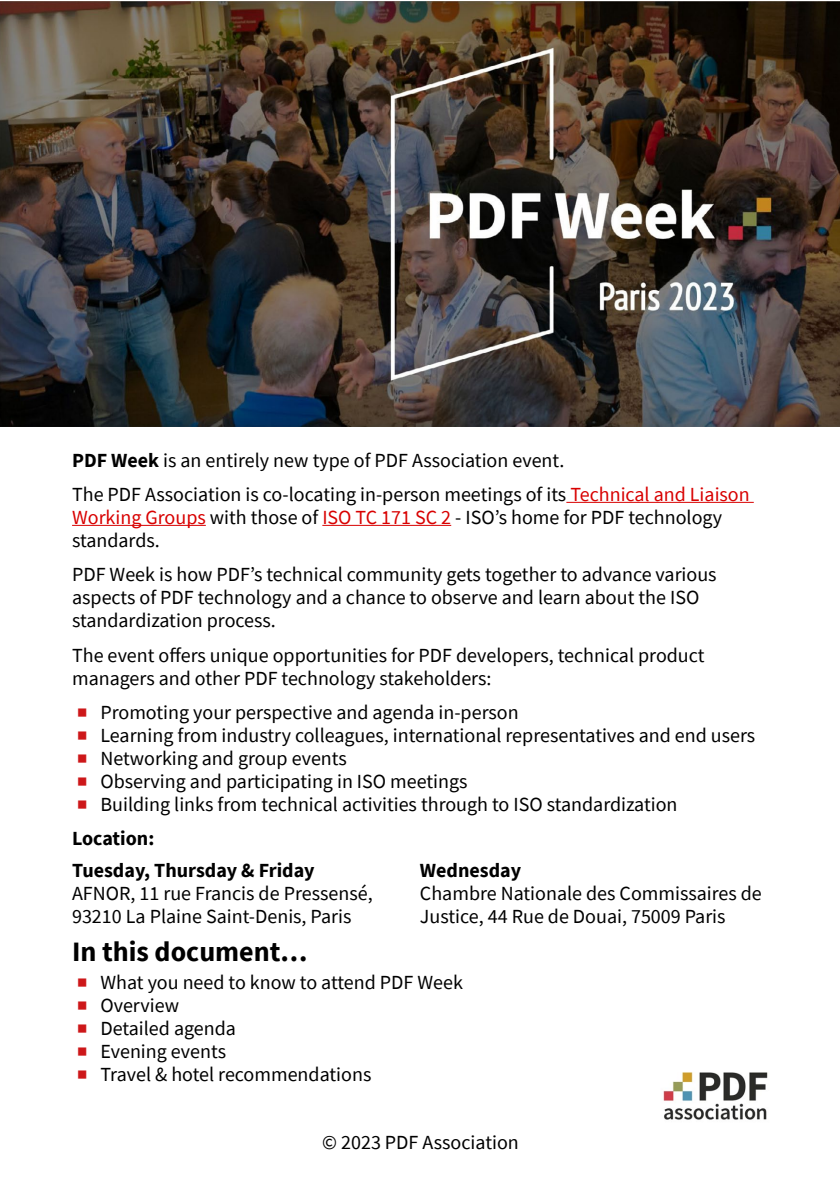
<style>
.page{position:relative;width:840px;height:1191px;background:#fff}
.page>*{position:absolute;margin:0;border:0;box-sizing:border-box;transform-origin:0 0}
.t1{font:700 28px "Source Sans Pro";color:#000}
.txt{font:20px/23px "Source Sans Pro";color:#000}
.txt-2{font:700 20px "Source Sans Pro";color:#000}
.s1{font-weight:700}
.s2{color:#d80000}
.s3{font-size:10px;color:#cd1719}
</style>
<div class="page">
<hr style="left:566px;top:502px;width:187px;height:1px;background:#d80000">
<hr style="left:72px;top:525px;width:134px;height:1px;background:#d80000">
<hr style="left:322px;top:525px;width:129px;height:1px;background:#d80000">
<img style="left:0;top:1px;width:839px;height:425px">
<img style="left:663px;top:1072px;width:105px;height:48px">
<p class="txt" style="left:72px;top:448px;width:493px"><span class="s1">PDF Week</span> is an entirely new type of PDF Association event.</p>
<p class="txt" style="left:72px;top:482px;width:678px">The PDF Association is co-locating in-person meetings of its <span class="s2">Technical and Liaison<br>Working Groups</span> with those of <span class="s2">ISO TC 171 SC 2</span> - ISO’s home for PDF technology standards.</p>
<p class="txt" style="left:72px;top:563px;width:645px">PDF Week is how PDF’s technical community gets together to advance various aspects of PDF technology and a chance to observe and learn about the ISO standardization process.</p>
<p class="txt" style="left:72px;top:643px;width:633px">The event offers unique opportunities for PDF developers, technical product managers and other PDF technology stakeholders:</p>
<p class="txt" style="left:78px;top:700px;width:442px"><span class="s3">■</span> Promoting your perspective and agenda in-person</p>
<p class="txt" style="left:78px;top:723px;width:678px"><span class="s3">■</span> Learning from industry colleagues, international representatives and end users</p>
<p class="txt" style="left:78px;top:746px;width:270px"><span class="s3">■</span> Networking and group events</p>
<p class="txt" style="left:78px;top:769px;width:391px"><span class="s3">■</span> Observing and participating in ISO meetings</p>
<p class="txt" style="left:78px;top:792px;width:601px"><span class="s3">■</span> Building links from technical activities through to ISO standardization</p>
<p class="txt-2" style="left:72px;top:825px;width:84px">Location:</p>
<p class="txt-2" style="left:72px;top:856px;width:244px">Tuesday, Thursday &amp; Friday</p>
<p class="txt" style="left:72px;top:881px;width:302px">AFNOR, 11 rue Francis de Pressensé,<br>93210 La Plaine Saint-Denis, Paris</p>
<p class="txt-2" style="left:420px;top:856px;width:103px">Wednesday</p>
<p class="txt" style="left:420px;top:881px;width:343px">Chambre Nationale des Commissaires de<br>Justice, 44 Rue de Douai, 75009 Paris</p>
<h2 class="t1" style="left:72px;top:932px;width:237px">In this document…</h2>
<p class="txt" style="left:78px;top:971px;width:386px"><span class="s3">■</span> What you need to know to attend PDF Week</p>
<p class="txt" style="left:78px;top:994px;width:103px"><span class="s3">■</span> Overview</p>
<p class="txt" style="left:78px;top:1017px;width:160px"><span class="s3">■</span> Detailed agenda</p>
<p class="txt" style="left:78px;top:1040px;width:150px"><span class="s3">■</span> Evening events</p>
<p class="txt" style="left:78px;top:1063px;width:295px"><span class="s3">■</span> Travel &amp; hotel recommendations</p>
<p class="txt" style="left:322px;top:1131px;width:198px">© 2023 PDF Association</p>
</div>
